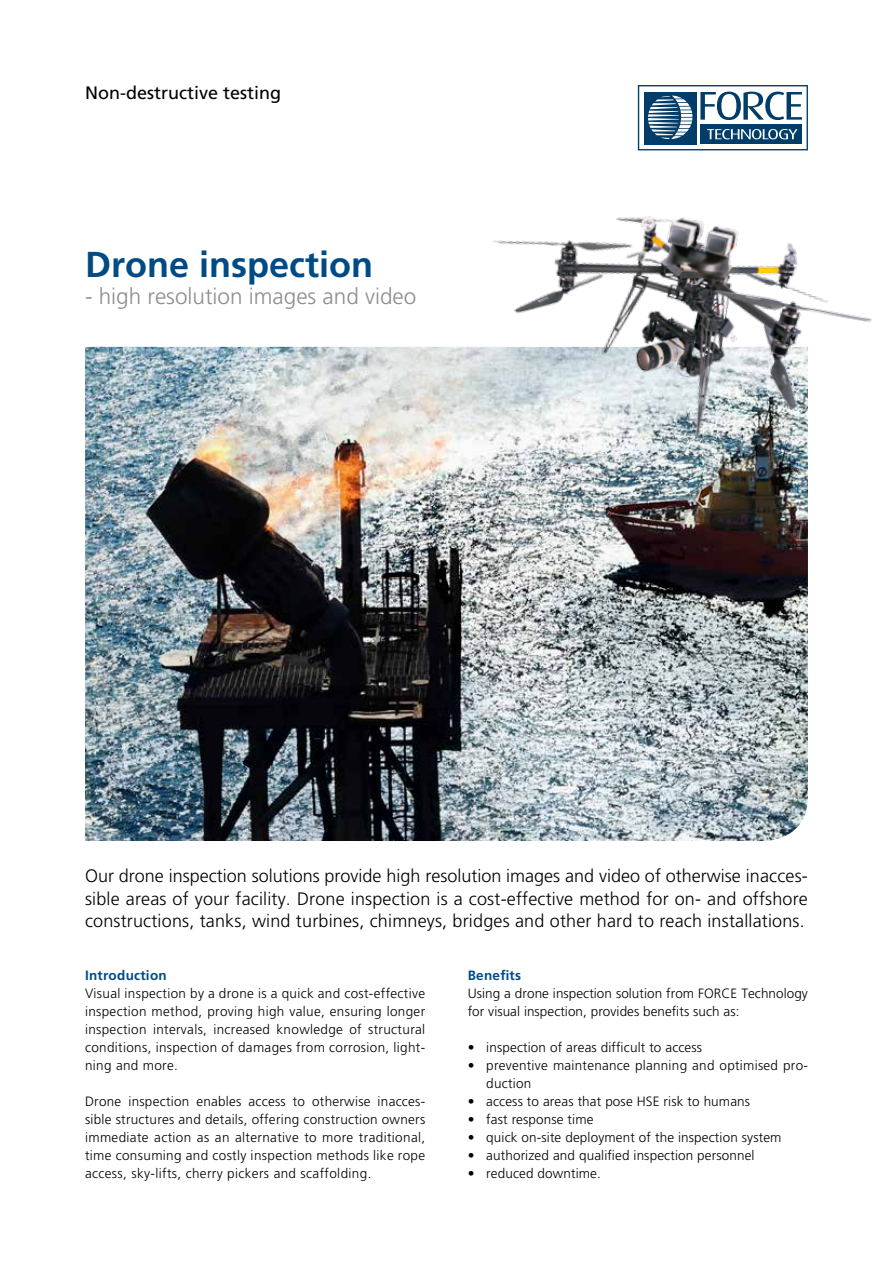
<style>
.page{position:relative;width:893px;height:1263px;background:#fff}
.page>*{position:absolute;margin:0;border:0;box-sizing:border-box;transform-origin:0 0}
.t1{font:700 36px "Frutiger LT Std";color:#004b85}
.t2{font:300 22.5px "Frutiger LT Std";color:#8d8c8f}
.t3{font:300 18px/22.5px "Frutiger LT Std";letter-spacing:.01em;color:#000;text-align:justify}
.t4{font:18px "Frutiger LT Std";color:#000}
.t5{font:300 13.5px/18px "Frutiger LT Std";letter-spacing:.01em;color:#000;text-align:justify}
.t6{font:700 13.5px "Frutiger LT Std";letter-spacing:.02em;color:#004b85}
</style>
<div class="page">
<img style="left:85px;top:347px;width:723px;height:494px">
<svg style="left:638px;top:85px;width:170px;height:20px"></svg>
<img style="left:438px;top:105px;width:434px;height:383px">
<h3 class="t4" style="left:85px;top:82px;width:198px">Non-destructive testing</h3>
<h1 class="t1" style="left:85px;top:244px;width:289px">Drone inspection</h1>
<h2 class="t2" style="left:85px;top:284px;width:333px">- high resolution images and video</h2>
<p class="t3" style="left:85px;top:865px;width:724px">Our drone inspection solutions provide high resolution images and video of otherwise inacces&shy;sible areas of your facility. Drone inspection is a cost-effective method for on- and offshore constructions, tanks, wind turbines, chimneys, bridges and other hard to reach installations.</p>
<p class="t6" style="left:85px;top:967px;width:83px">Introduction</p>
<p class="t5" style="left:85px;top:984px;width:342px">Visual inspection by a drone is a quick and cost-effective inspection method, proving high value, ensuring longer inspection intervals, increased knowledge of structural conditions, inspection of damages from corrosion, light&shy;ning and more.</p>
<p class="t5" style="left:85px;top:1092px;width:342px">Drone inspection enables access to otherwise inacces&shy;sible structures and details, offering construction owners immediate action as an alternative to more traditional, time consuming and costly inspection methods like rope access, sky-lifts, cherry pickers and scaffolding.</p>
<p class="t6" style="left:468px;top:967px;width:55px">Benefits</p>
<p class="t5" style="left:468px;top:984px;width:342px">Using a drone inspection solution from FORCE Technology for visual inspection, provides benefits such as:</p>
<p class="t5" style="left:468px;top:1038px;width:236px">• inspection of areas difficult to access</p>
<p class="t5" style="left:486px;top:1056px;width:323px;text-indent:-18px">• preventive maintenance planning and optimised pro&shy;duction</p>
<p class="t5" style="left:468px;top:1092px;width:284px">• access to areas that pose HSE risk to humans</p>
<p class="t5" style="left:468px;top:1110px;width:127px">• fast response time</p>
<p class="t5" style="left:468px;top:1128px;width:315px">• quick on-site deployment of the inspection system</p>
<p class="t5" style="left:468px;top:1146px;width:288px">• authorized and qualified inspection personnel</p>
<p class="t5" style="left:468px;top:1164px;width:135px">• reduced downtime.</p>
</div>
